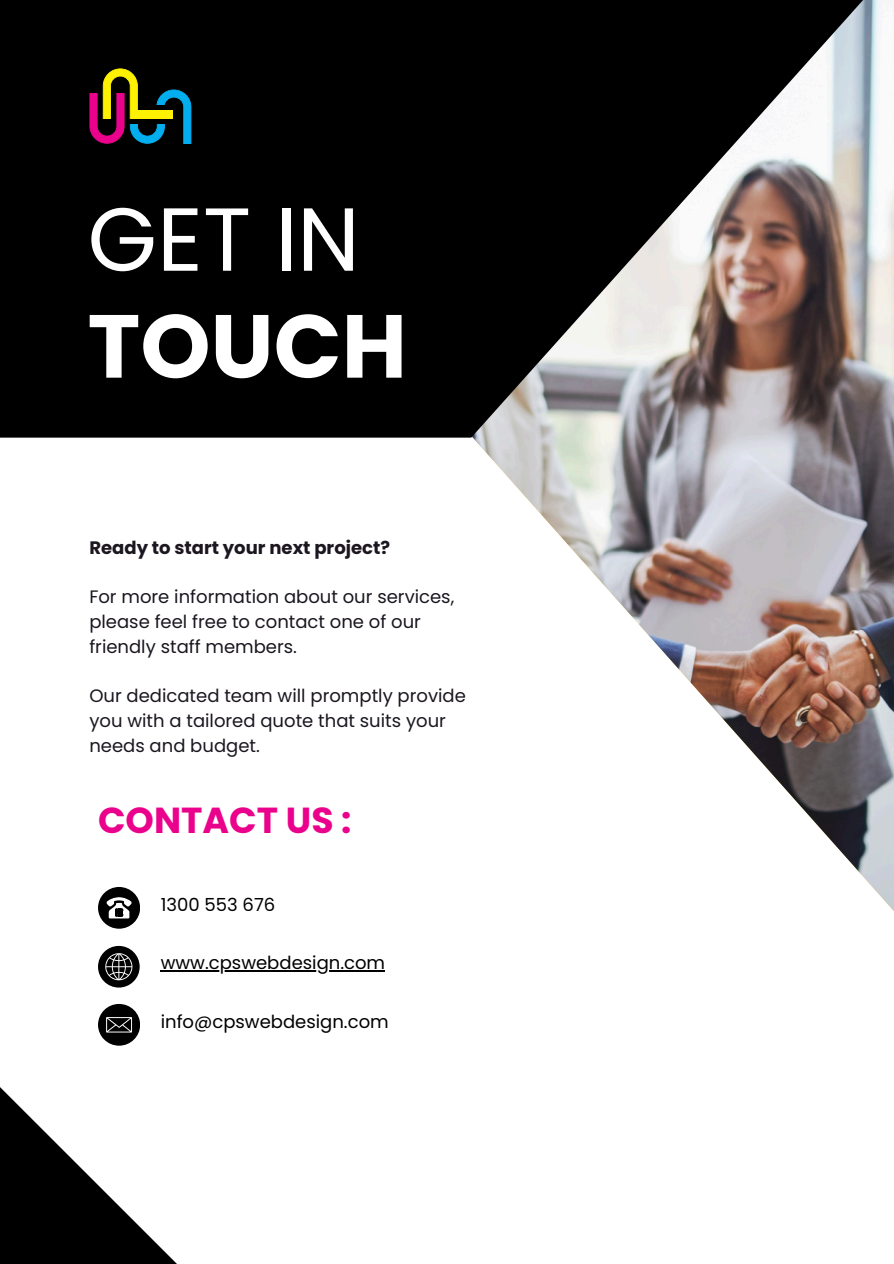
<style>
.page{position:relative;width:894px;height:1264px;background:#fff}
.page>*{position:absolute;margin:0;border:0;box-sizing:border-box;transform-origin:0 0}
.t1{font:89.25px/106.8px "Poppins";color:#fff}
.t2{font:700 36.15px "Poppins";color:#eb028c}
.t3{font:18px/24.8px "Poppins";color:#1b161f}
.t4{font:18px "Poppins";color:#000}
.t5{font:700 18px "Poppins";color:#1b161f}
.s1{font-weight:700}
</style>
<div class="page">
<svg style="left:98px;top:968px;width:42px;height:19px"></svg>
<img style="left:68px;top:437px;width:825px;height:531px">
<svg style="left:0;top:0;width:893px;height:437px;background:#2c2a2a"></svg>
<svg style="left:98px;top:887px;width:42px;height:41px"></svg>
<svg style="left:0;top:1045px;width:176px;height:218px"></svg>
<svg style="left:98px;top:1004px;width:42px;height:41px"></svg>
<svg style="left:89px;top:68px;width:102px;height:76px;background:#3a3430"></svg>
<div style="left:137px;top:111px;width:36px;height:8px;background:#fef102"></div>
<hr style="left:161px;top:970px;width:224px;height:1px;background:#000">
<h4 class="t1" style="left:87px;top:186px;width:321px">GET IN<br><span class="s1">TOUCH</span></h4>
<p class="t5" style="left:89px;top:535px;width:302px">Ready to start your next project?</p>
<h1 class="t3" style="left:89px;top:584px;width:366px">For more information about our services, please feel free to contact one of our friendly staff members.</h1>
<p class="t3" style="left:89px;top:683px;width:378px">Our dedicated team will promptly provide you with a tailored quote that suits your needs and budget.</p>
<p class="t2" style="left:98px;top:795px;width:255px">CONTACT US :</p>
<p class="t4" style="left:161px;top:891px;width:116px">1300 553 676</p>
<h2 class="t4" style="left:161px;top:950px;width:226px">www.cpswebdesign.com</h2>
<p class="t4" style="left:161px;top:1009px;width:229px">info@cpswebdesign.com</p>
</div>
